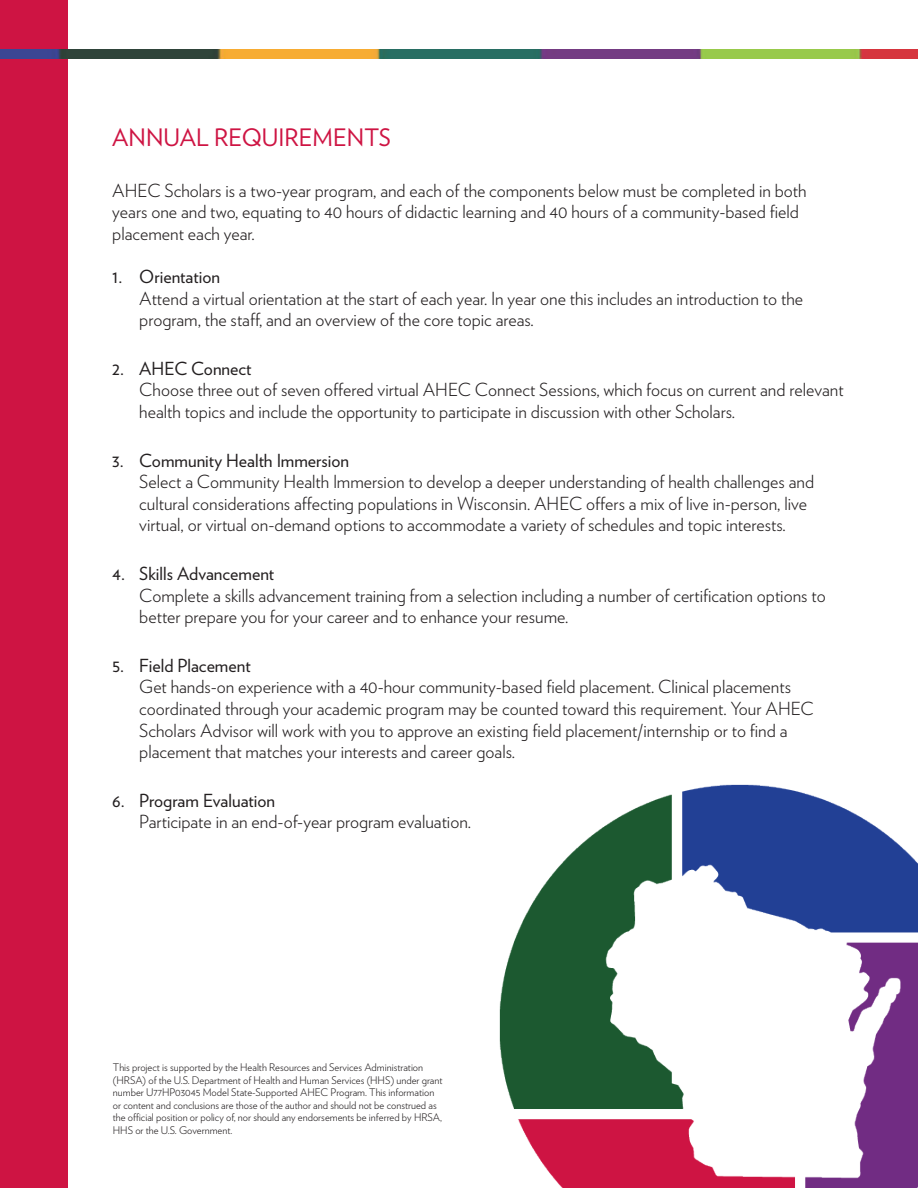
<style>
.page{position:relative;width:918px;height:1188px;background:#fff}
.page>*{position:absolute;margin:0;border:0;box-sizing:border-box;transform-origin:0 0}
.t1{font:24px "Verlag";color:#ce1443}
.t2{font:300 18px/21.6px "Verlag";color:#231f20}
.t3{font:300 10.5px/12.6px "Verlag";color:#231f20}
.s1{font-weight:400}
</style>
<div class="page">
<img style="left:499px;top:784px;width:419px;height:404px">
<div style="left:0;top:0;width:68px;height:1188px;background:#ce1443"></div>
<img style="left:0;top:50px;width:918px;height:8px">
<p class="t1" style="left:112px;top:120px;width:280px">ANNUAL REQUIREMENTS</p>
<p class="t2" style="left:112px;top:178px;width:696px">AHEC Scholars is a two-year program, and each of the components below must be completed in both years one and two, equating to 40 hours of didactic learning and 40 hours of a community-based field placement each year.</p>
<p class="t2" style="left:139px;top:265px;width:665px;text-indent:-27px"><span class="s1">1. Orientation<br></span>Attend a virtual orientation at the start of each year. In year one this includes an introduction to the program, the staff, and an overview of the core topic areas.</p>
<p class="t2" style="left:139px;top:357px;width:706px;text-indent:-27px"><span class="s1">2. AHEC Connect<br></span>Choose three out of seven offered virtual AHEC Connect Sessions, which focus on current and relevant health topics and include the opportunity to participate in discussion with other Scholars.</p>
<p class="t2" style="left:139px;top:448px;width:676px;text-indent:-27px"><span class="s1">3. Community Health Immersion<br></span>Select a Community Health Immersion to develop a deeper understanding of health challenges and cultural considerations affecting populations in Wisconsin. AHEC offers a mix of live in-person, live virtual, or virtual on-demand options to accommodate a variety of schedules and topic interests.</p>
<p class="t2" style="left:139px;top:562px;width:688px;text-indent:-27px"><span class="s1">4. Skills Advancement<br></span>Complete a skills advancement training from a selection including a number of certification options to better prepare you for your career and to enhance your resume.</p>
<p class="t2" style="left:139px;top:654px;width:676px;text-indent:-27px"><span class="s1">5. Field Placement<br></span>Get hands-on experience with a 40-hour community-based field placement. Clinical placements coordinated through your academic program may be counted toward this requirement. Your AHEC Scholars Advisor will work with you to approve an existing field placement/internship or to find a placement that matches your interests and career goals.</p>
<p class="t2" style="left:139px;top:789px;width:333px;text-indent:-27px"><span class="s1">6. Program Evaluation<br></span>Participate in an end-of-year program evaluation.</p>
<p class="t3" style="left:113px;top:1060px;width:331px">This project is supported by the Health Resources and Services Administration (HRSA) of the U.S. Department of Health and Human Services (HHS) under grant number U77HP03045 Model State-Supported AHEC Program. This information or content and conclusions are those of the author and should not be construed as the official position or policy of, nor should any endorsements be inferred by HRSA, HHS or the U.S. Government.</p>
</div>
